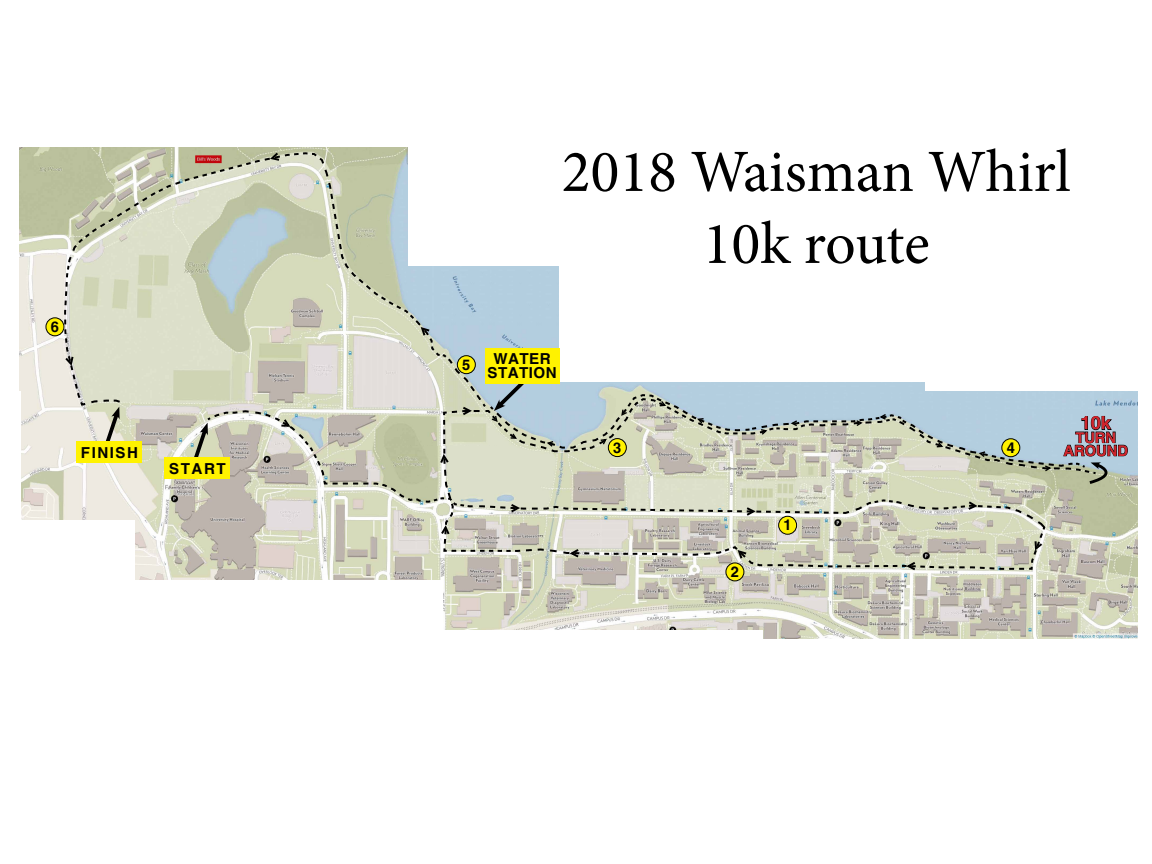
<style>
.page{position:relative;width:1152px;height:864px;background:#fff}
.page>*{position:absolute;margin:0;border:0;box-sizing:border-box;transform-origin:0 0}
.t1{font:60px/72px "Minion Pro";letter-spacing:-.005em;color:#000;text-align:center}
.t2{font:700 18px "Helvetica";color:#d2232a}
.t3{font:700 15.12px/14.8px "Helvetica";letter-spacing:.03em;color:#000;text-align:center}
.t4{font:700 14.64px/13.2px "Helvetica";color:#d2232a;text-align:center}
.t5{font:700 14.64px "Helvetica";color:#000}
</style>
<div class="page">
<img style="left:20px;top:147px;width:387px;height:244px">
<img style="left:21px;top:276px;width:115px;height:243px">
<img style="left:136px;top:409px;width:308px;height:170px">
<img style="left:444px;top:571px;width:93px;height:59px">
<img style="left:537px;top:382px;width:388px;height:248px">
<img style="left:763px;top:391px;width:375px;height:247px">
<div style="left:488px;top:266px;width:70px;height:127px;background:#b3cedf"></div>
<svg style="left:190px;top:423px;width:15px;height:35px"></svg>
<div style="left:164px;top:458px;width:66px;height:21px;background:#fff200"></div>
<svg style="left:102px;top:409px;width:20px;height:33px"></svg>
<div style="left:76px;top:442px;width:66px;height:21px;background:#fff200"></div>
<div style="left:485px;top:348px;width:74px;height:36px;background:#fff200"></div>
<div style="left:726px;top:563px;width:18px;height:18px;background:#fff200;border-radius:50%"></div>
<div style="left:726px;top:563px;width:18px;height:18px;border:1px solid #000;border-radius:50%"></div>
<div style="left:46px;top:318px;width:18px;height:18px;background:#fff200;border-radius:50%"></div>
<div style="left:46px;top:318px;width:18px;height:18px;border:1px solid #000;border-radius:50%"></div>
<svg style="left:205px;top:396px;width:893px;height:175px;background:#cdcdba"></svg>
<svg style="left:63px;top:151px;width:425px;height:258px;background:#d0d5c5"></svg>
<svg style="left:488px;top:502px;width:34px;height:12px"></svg>
<svg style="left:571px;top:506px;width:272px;height:12px"></svg>
<svg style="left:950px;top:500px;width:55px;height:12px"></svg>
<svg style="left:1031px;top:531px;width:14px;height:28px"></svg>
<svg style="left:833px;top:560px;width:103px;height:12px"></svg>
<svg style="left:721px;top:547px;width:28px;height:14px"></svg>
<svg style="left:567px;top:547px;width:34px;height:12px"></svg>
<svg style="left:439px;top:523px;width:36px;height:29px"></svg>
<svg style="left:439px;top:381px;width:44px;height:97px;background:#ced2bc"></svg>
<svg style="left:355px;top:275px;width:77px;height:63px;background:#c4cfc0"></svg>
<svg style="left:260px;top:151px;width:22px;height:12px"></svg>
<svg style="left:63px;top:354px;width:17px;height:39px"></svg>
<svg style="left:279px;top:417px;width:13px;height:12px"></svg>
<svg style="left:488px;top:393px;width:599px;height:76px;background:#c0ccc6"></svg>
<svg style="left:599px;top:438px;width:9px;height:8px"></svg>
<svg style="left:759px;top:423px;width:13px;height:13px"></svg>
<svg style="left:1016px;top:416px;width:112px;height:70px;background:#9fb1b2"></svg>
<svg style="left:933px;top:441px;width:76px;height:21px;background:#afb9a8"></svg>
<svg style="left:855px;top:413px;width:32px;height:14px"></svg>
<svg style="left:781px;top:419px;width:18px;height:8px"></svg>
<svg style="left:657px;top:399px;width:60px;height:34px;background:#b4bfba"></svg>
<svg style="left:614px;top:399px;width:21px;height:34px"></svg>
<svg style="left:490px;top:384px;width:65px;height:65px;background:#afc1c4"></svg>
<p class="t5" style="left:51px;top:318px;width:10px">6</p>
<p class="t3" style="left:81px;top:446px;width:59px">FINISH</p>
<p class="t3" style="left:169px;top:462px;width:58px">START</p>
<p class="t1" style="left:562px;top:136px;width:510px">2018 Waisman Whirl<br>10k route</p>
<p class="t5" style="left:462px;top:356px;width:10px">5</p>
<p class="t3" style="left:488px;top:352px;width:71px">WATER<br>STATION</p>
<p class="t5" style="left:613px;top:438px;width:10px">3</p>
<p class="t5" style="left:1007px;top:439px;width:10px">4</p>
<p class="t5" style="left:731px;top:563px;width:10px">2</p>
<p class="t5" style="left:784px;top:516px;width:10px">1</p>
<p class="t2" style="left:1081px;top:412px;width:32px">10k</p>
<p class="t4" style="left:1064px;top:432px;width:66px">TURN<br>AROUND</p>
</div>
